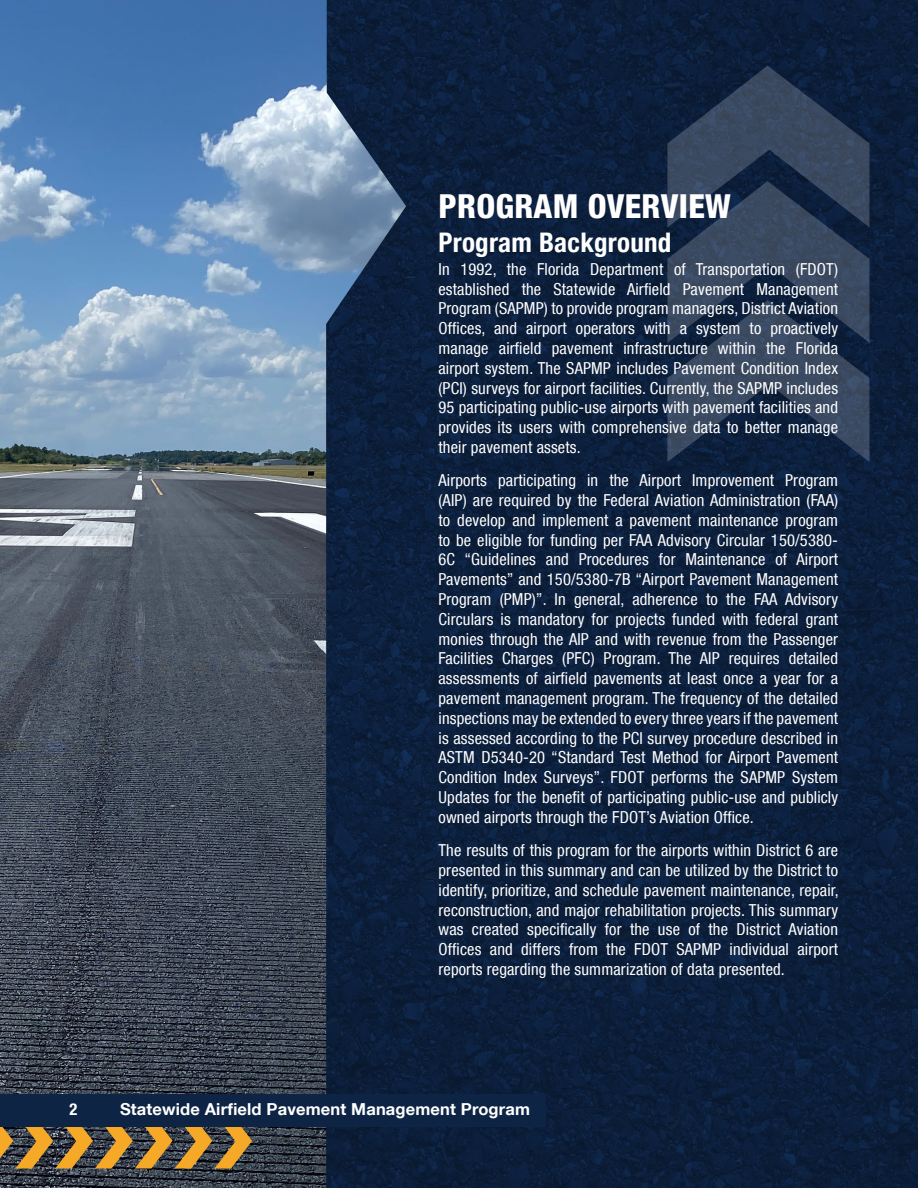
<style>
.page{position:relative;width:918px;height:1188px;background:#fff}
.page>*{position:absolute;margin:0;border:0;box-sizing:border-box;transform-origin:0 0}
.t1{font:800 condensed 33px "Helvetica Neue LT Com";letter-spacing:.01em;color:#fff}
.t2{font:700 condensed 27px "Helvetica Neue LT Com";letter-spacing:.01em;color:#fff}
.Body{font:condensed 16.5px/19.8px "Helvetica Neue LT Com";letter-spacing:.01em;color:#fff;text-align:justify}
.Body-2{font:700 16.5px "Helvetica Neue LT Com";letter-spacing:.01em;color:#fff}
.Table_Data{font:700 condensed 16.5px "Helvetica Neue LT Com";color:#fff}
</style>
<div class="page">
<img style="left:406px;top:0;width:512px;height:1188px">
<svg style="left:667px;top:66px;width:202px;height:396px;background:#293a53"></svg>
<img style="left:0;top:0;width:406px;height:1188px">
<svg style="left:0;top:1127px;width:252px;height:41px;background:#856939"></svg>
<div style="left:0;top:1094px;width:545px;height:33px;background:#0e2444"></div>
<h1 class="t1" style="left:438px;top:186px;width:294px">PROGRAM OVERVIEW</h1>
<h2 class="t2" style="left:438px;top:227px;width:234px">Program Background</h2>
<p class="Body" style="left:438px;top:259px;width:401px">In 1992, the Florida Department of Transportation (FDOT) established the Statewide Airfield Pavement Management Program (SAPMP) to provide program managers, District Aviation Offices, and airport operators with a system to proactively manage airfield pavement infrastructure within the Florida airport system. The SAPMP includes Pavement Condition Index (PCI) surveys for airport facilities. Currently, the SAPMP includes 95 participating public-use airports with pavement facilities and provides its users with comprehensive data to better manage their pavement assets.</p>
<p class="Body" style="left:438px;top:470px;width:401px">Airports participating in the Airport Improvement Program (AIP) are required by the Federal Aviation Administration (FAA) to develop and implement a pavement maintenance program to be eligible for funding per FAA Advisory Circular 150/5380- 6C “Guidelines and Procedures for Maintenance of Airport Pavements” and 150/5380-7B “Airport Pavement Management Program (PMP)”. In general, adherence to the FAA Advisory Circulars is mandatory for projects funded with federal grant monies through the AIP and with revenue from the Passenger Facilities Charges (PFC) Program. The AIP requires detailed assessments of airfield pavements at least once a year for a pavement management program. The frequency of the detailed inspections may be extended to every three years if the pavement is assessed according to the PCI survey procedure described in ASTM D5340-20 “Standard Test Method for Airport Pavement Condition Index Surveys”. FDOT performs the SAPMP System Updates for the benefit of participating public-use and publicly owned airports through the FDOT’s Aviation Office.</p>
<p class="Body" style="left:438px;top:840px;width:402px">The results of this program for the airports within District 6 are presented in this summary and can be utilized by the District to identify, prioritize, and schedule pavement maintenance, repair, reconstruction, and major rehabilitation projects. This summary was created specifically for the use of the District Aviation Offices and differs from the FDOT SAPMP individual airport reports regarding the summarization of data presented.</p>
<p class="Table_Data" style="left:70px;top:1100px;width:9px">2</p>
<p class="Body-2" style="left:120px;top:1099px;width:411px">Statewide Airfield Pavement Management Program</p>
</div>
